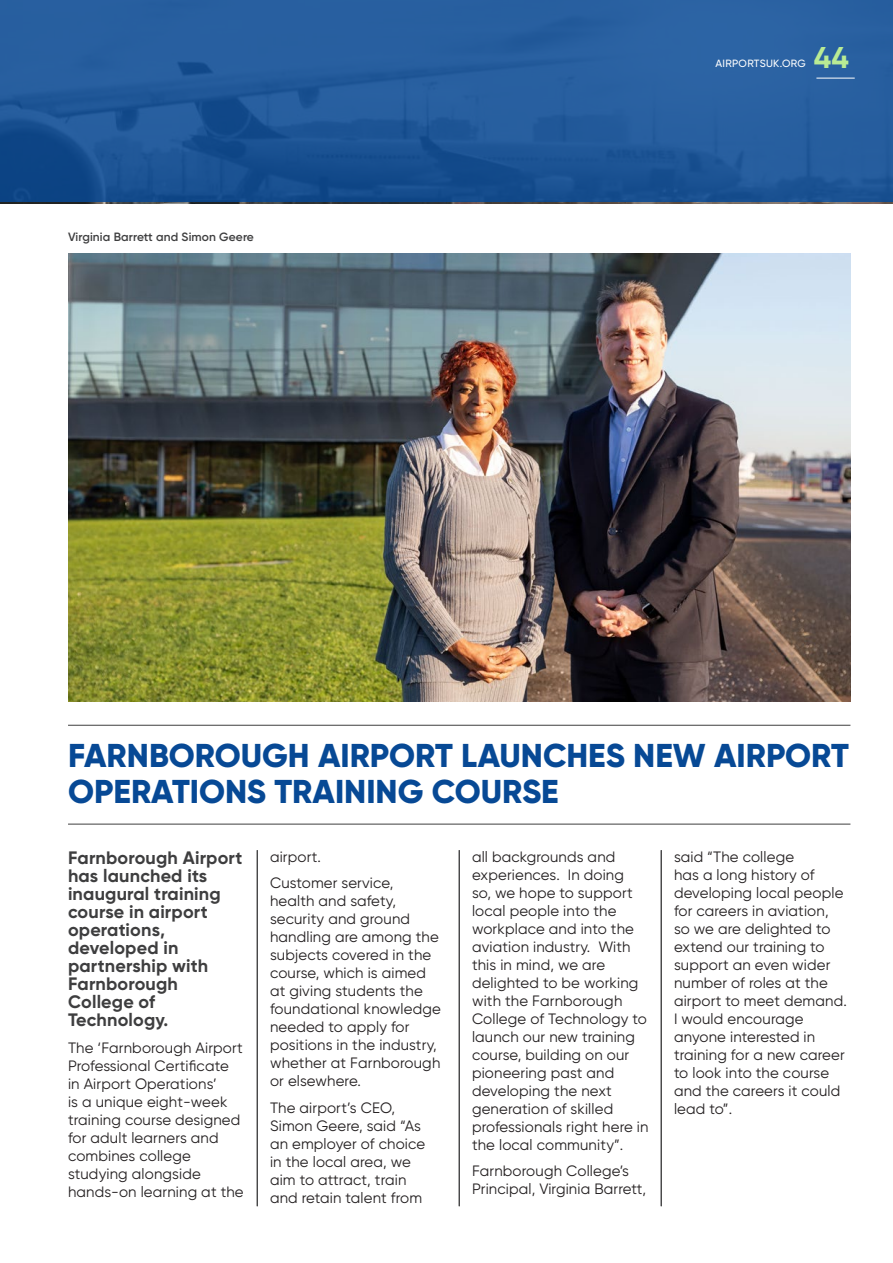
<style>
.page{position:relative;width:893px;height:1263px;background:#fff}
.page>*{position:absolute;margin:0;border:0;box-sizing:border-box;transform-origin:0 0}
.t1{font:800 33px/36px "Gilroy";color:#074995}
.t2{font:700 30px "Gilroy";color:#b9eb94}
.t3{font:700 18px/18px "Gilroy";letter-spacing:.01em;color:#3e3e3f}
.t4{font:15px/18px "Gilroy";letter-spacing:.01em;color:#231f20}
.t5{font:600 12px "Gilroy";letter-spacing:.01em;color:#3e3e3f}
.t6{font:500 10.5px "Gilroy";letter-spacing:.03em;color:#fff}
</style>
<div class="page">
<svg style="left:0;top:0;width:893px;height:202px;background:#22599a"></svg>
<hr style="left:816px;top:78px;width:39px;height:1px;background:#fff">
<hr style="left:257px;top:850px;width:1px;height:356px;background:#3e3e3f">
<hr style="left:459px;top:850px;width:1px;height:356px;background:#3e3e3f">
<hr style="left:661px;top:850px;width:1px;height:356px;background:#3e3e3f">
<img style="left:68px;top:253px;width:782px;height:449px">
<hr style="left:68px;top:824px;width:782px;height:1px;background:#3e3e3f">
<hr style="left:68px;top:725px;width:782px;height:1px;background:#3e3e3f">
<p class="t5" style="left:68px;top:229px;width:187px">Virginia Barrett and Simon Geere</p>
<p class="t6" style="left:715px;top:57px;width:92px">AIRPORTSUK.ORG</p>
<h2 class="t2" style="left:814px;top:39px;width:37px">44</h2>
<p class="t1" style="left:68px;top:738px;width:782px">FARNBOROUGH AIRPORT LAUNCHES NEW AIRPORT<br>OPERATIONS TRAINING COURSE</p>
<p class="t3" style="left:68px;top:849px;width:176px">Farnborough Airport has launched its inaugural training course in airport operations, developed in partnership with<br>Farnborough<br>College of<br>Technology.</p>
<p class="t4" style="left:68px;top:1038px;width:177px">The ‘Farnborough Airport<br>Professional Certificate in Airport Operations’<br>is a unique eight-week training course designed for adult learners and combines college studying alongside hands-on learning at the</p>
<p class="t4" style="left:270px;top:847px;width:52px">airport.</p>
<p class="t4" style="left:270px;top:874px;width:172px">Customer service, health and safety, security and ground handling are among the subjects covered in the course, which is aimed at giving students the foundational knowledge needed to apply for positions in the industry, whether at Farnborough or elsewhere.</p>
<p class="t4" style="left:270px;top:1098px;width:157px">The airport’s CEO,<br>Simon Geere, said “As an employer of choice in the local area, we aim to attract, train and retain talent from</p>
<p class="t4" style="left:472px;top:847px;width:178px">all backgrounds and experiences. In doing<br>so, we hope to support local people into the workplace and into the aviation industry. With this in mind, we are delighted to be working with the Farnborough<br>College of Technology to launch our new training course, building on our pioneering past and developing the next generation of skilled professionals right here in the local community”.</p>
<p class="t4" style="left:472px;top:1162px;width:176px">Farnborough College’s<br>Principal, Virginia Barrett,</p>
<p class="t4" style="left:674px;top:847px;width:174px">said “The college<br>has a long history of developing local people for careers in aviation, so we are delighted to extend our training to support an even wider number of roles at the airport to meet demand.<br>I would encourage anyone interested in training for a new career to look into the course and the careers it could lead to”.</p>
</div>
